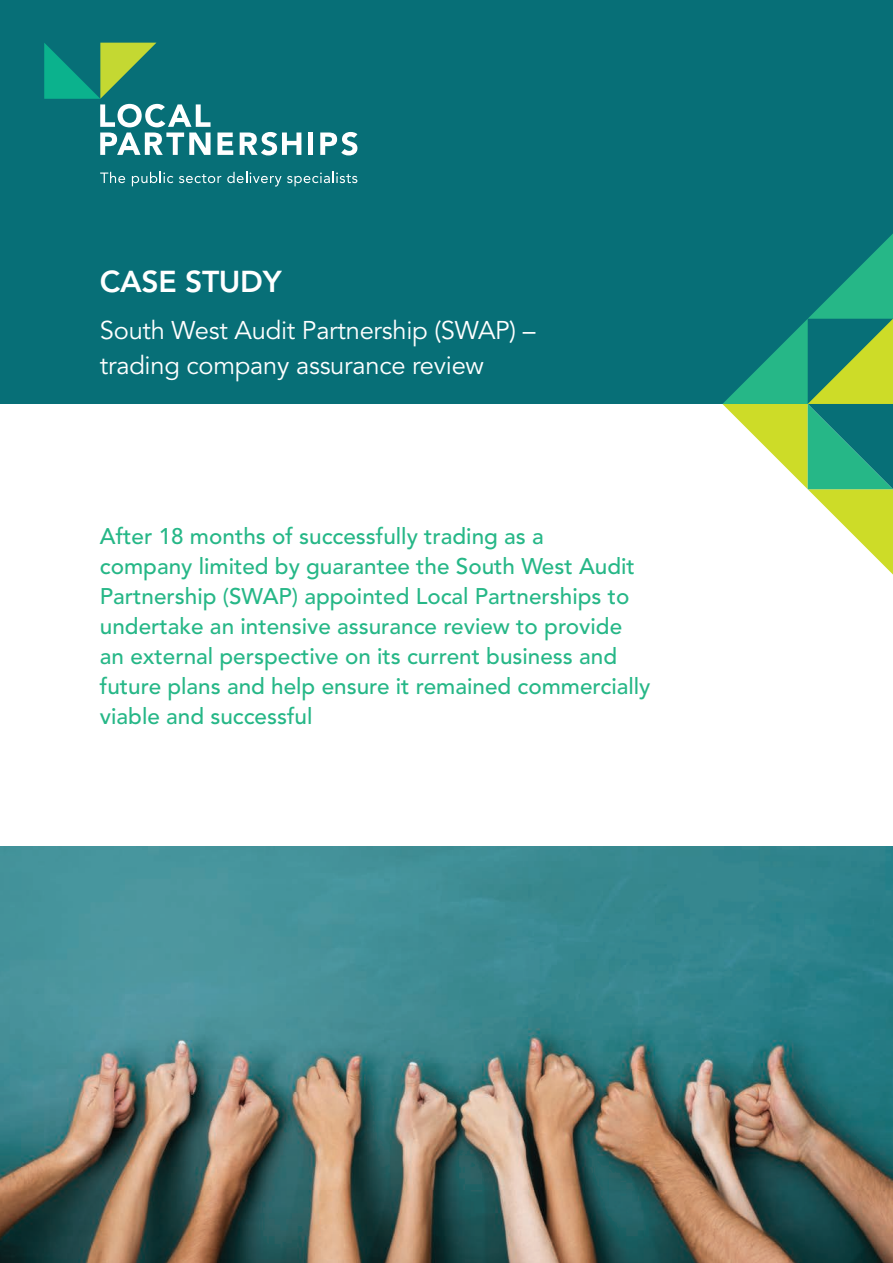
<style>
.page{position:relative;width:893px;height:1263px;background:#fff}
.page>*{position:absolute;margin:0;border:0;box-sizing:border-box;transform-origin:0 0}
.heading_1_0{font:800 30px "Avenir LT Std";letter-spacing:-.01em;color:#fff}
.heading_1_1{font:25.5px/34.5px "Avenir LT Std";letter-spacing:-.01em;color:#fff}
.intro_para{font:500 22.5px/30px "Avenir LT Std";color:#26b787}
</style>
<div class="page">
<img style="left:0;top:846px;width:893px;height:417px">
<div style="left:0;top:0;width:893px;height:404px;background:#076f77"></div>
<svg style="left:100px;top:133px;width:111px;height:22px"></svg>
<svg style="left:217px;top:133px;width:16px;height:22px"></svg>
<svg style="left:240px;top:132px;width:61px;height:23px"></svg>
<div style="left:308px;top:133px;width:5px;height:22px;background:#fff"></div>
<svg style="left:320px;top:132px;width:37px;height:23px"></svg>
<svg style="left:44px;top:43px;width:167px;height:84px"></svg>
<svg style="left:100px;top:172px;width:25px;height:11px"></svg>
<svg style="left:132px;top:172px;width:41px;height:14px"></svg>
<svg style="left:179px;top:174px;width:42px;height:9px"></svg>
<svg style="left:227px;top:172px;width:130px;height:15px"></svg>
<svg style="left:722px;top:233px;width:171px;height:341px"></svg>
<p class="heading_1_0" style="left:100px;top:264px;width:183px">CASE STUDY</p>
<p class="heading_1_1" style="left:100px;top:314px;width:437px">South West Audit Partnership (SWAP) – trading company assurance review</p>
<p class="intro_para" style="left:100px;top:522px;width:536px">After 18 months of successfully trading as a company limited by guarantee the South West Audit<br>Partnership (SWAP) appointed Local Partnerships to</p>
<p class="intro_para" style="left:100px;top:612px;width:552px">undertake an intensive assurance review to provide an external perspective on its current business and future plans and help ensure it remained commercially</p>
<p class="intro_para" style="left:100px;top:702px;width:214px">viable and successful</p>
</div>
